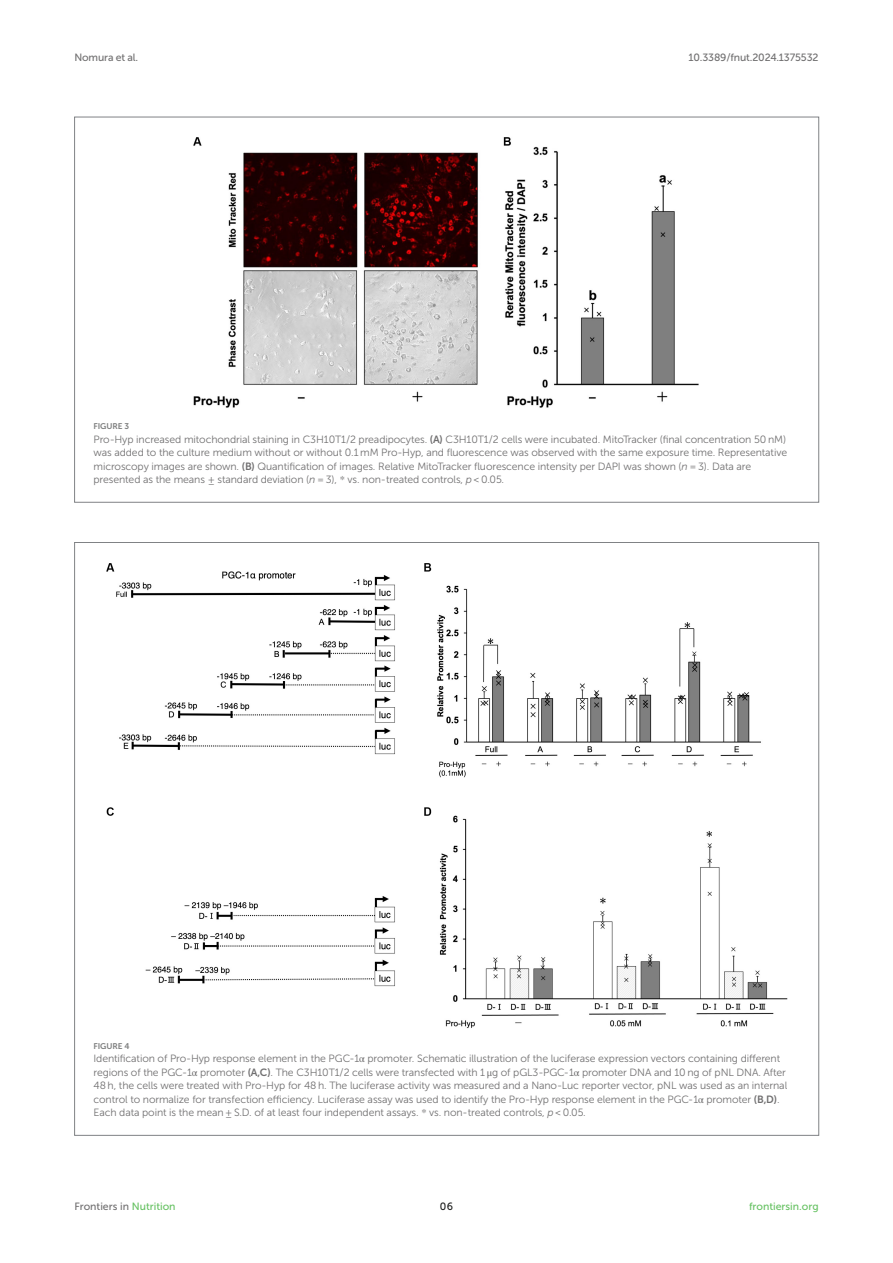
<style>
.page{position:relative;width:893px;height:1263px;background:#fff}
.page>*{position:absolute;margin:0;border:0;box-sizing:border-box;transform-origin:0 0}
.FIG_LEG{font:10.5px/13.5px "Museo Sans 300";letter-spacing:-.01em;color:#706f70}
.t1{font:10.5px "Museo Sans 500";letter-spacing:-.015em;color:#706f70}
.t2{font:10.5px "Museo Sans 500";color:#65c161}
.t3{font:10.5px "Museo Sans 500";color:#1b1c1b}
.FIG_HD{font:8.25px "Museo Sans 700";letter-spacing:-.01em;color:#7e7f7f}
.s1{font-family:"Museo Sans 700"}
.s2{font-style:italic}
.s3{font-family:"STIX"}
.s4{font-family:"STIX General"}
.s5{color:#65c161}
</style>
<div class="page">
<img style="left:193px;top:137px;width:506px;height:271px">
<img style="left:106px;top:563px;width:682px;height:466px">
<p class="t1" style="left:74px;top:51px;width:65px">Nomura et al.</p>
<p class="t1" style="left:689px;top:51px;width:131px">10.3389/fnut.2024.1375532</p>
<p class="FIG_HD" style="left:94px;top:422px;width:37px">FIGURE 3</p>
<p class="FIG_LEG" style="left:94px;top:432px;width:695px">Pro-Hyp increased mitochondrial staining in C3H10T1/2 preadipocytes. <span class="s1">(A)</span> C3H10T1/2 cells were incubated. MitoTracker (final concentration 50 nM) was added to the culture medium without or without 0.1 mM Pro-Hyp, and fluorescence was observed with the same exposure time. Representative microscopy images are shown. <span class="s1">(B)</span> Quantification of images. Relative MitoTracker fluorescence intensity per DAPI was shown (<span class="s2">n</span> = 3). Data are presented as the means ± standard deviation (<span class="s2">n</span> = 3), <span class="s3">*</span> vs. non-treated controls, <span class="s2">p</span> &lt; 0.05.</p>
<p class="FIG_HD" style="left:94px;top:1041px;width:37px">FIGURE 4</p>
<p class="FIG_LEG" style="left:94px;top:1052px;width:695px">Identification of Pro-Hyp response element in the PGC-1<span class="s4">α</span> promoter. Schematic illustration of the luciferase expression vectors containing different regions of the PGC-1<span class="s4">α</span> promoter <span class="s1">(A,C)</span>. The C3H10T1/2 cells were transfected with 1 <span class="s4">μ</span>g of pGL3-PGC-1<span class="s4">α</span> promoter DNA and 10 ng of pNL DNA. After 48 h, the cells were treated with Pro-Hyp for 48 h. The luciferase activity was measured and a Nano-Luc reporter vector, pNL was used as an internal control to normalize for transfection efficiency. Luciferase assay was used to identify the Pro-Hyp response element in the PGC-1<span class="s4">α</span> promoter <span class="s1">(B,D)</span>.<br>Each data point is the mean ± S.D. of at least four independent assays. <span class="s3">*</span> vs. non-treated controls, <span class="s2">p</span> &lt; 0.05.</p>
<p class="t1" style="left:74px;top:1200px;width:103px">Frontiers in <span class="s5">Nutrition</span></p>
<p class="t3" style="left:440px;top:1200px;width:15px">06</p>
<p class="t2" style="left:749px;top:1200px;width:71px">frontiersin.org</p>
</div>
